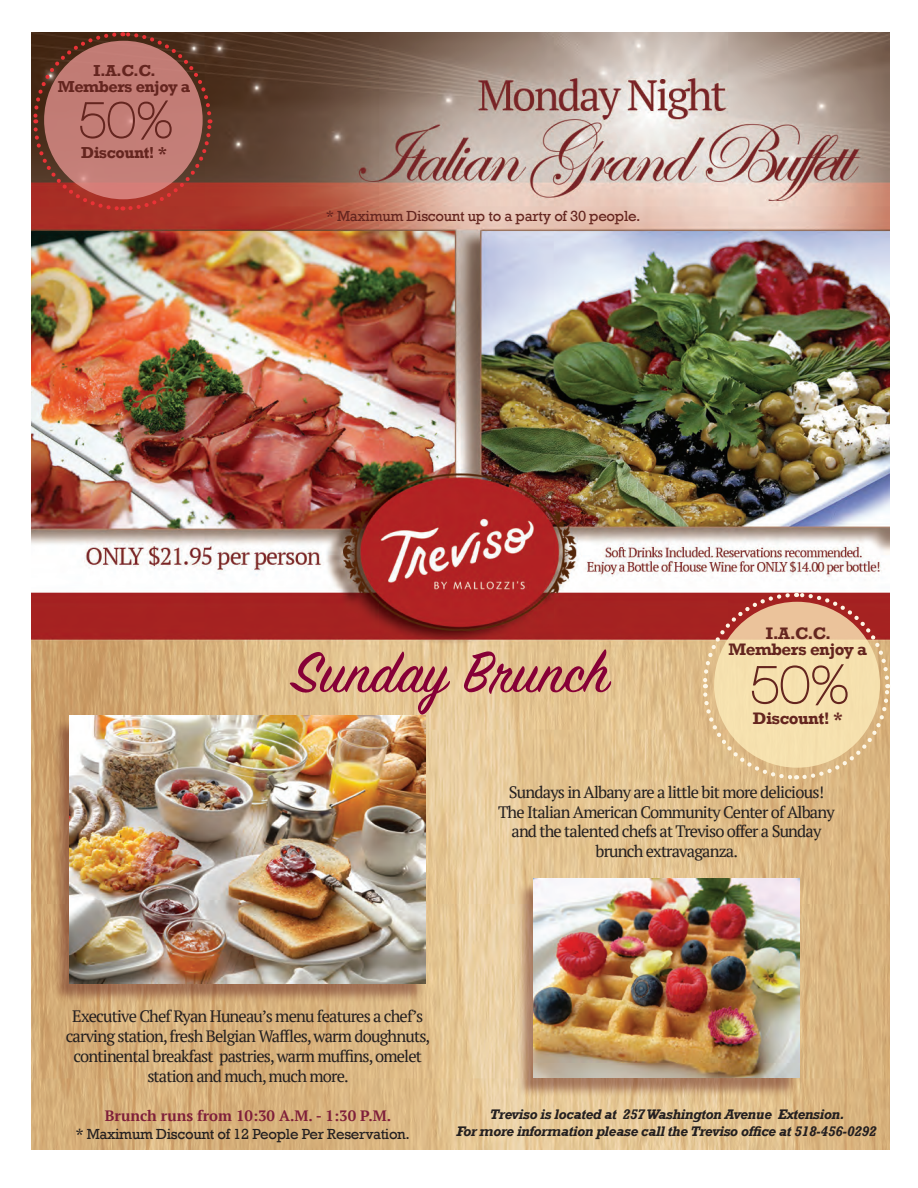
<style>
.page{position:relative;width:918px;height:1188px;background:#fff}
.page>*{position:absolute;margin:0;border:0;box-sizing:border-box;transform-origin:0 0}
.t1{font:63.45px "Sign Painter House Script";letter-spacing:.01em;color:#860037}
.t2{font:55.5px "Aovel Sans";color:#64251f}
.t3{font:52.95px "Aovel Sans";color:#64251f}
.t4{font:700 17.1px/16.8px "Rockwell";letter-spacing:-.03em;color:#64251f;text-align:center}
.t5{font:16.5px/19.8px "PT Serif";letter-spacing:-.05em;color:#231f20;text-align:center}
.t6{font:700 16.35px/16px "Rockwell";letter-spacing:-.03em;color:#64251f;text-align:center}
.t7{font:15px "Rockwell";letter-spacing:-.02em;color:#231f20}
.t8{font:15px "Rockwell";letter-spacing:-.02em;color:#64251f}
.t9{font:700 15px "PT Serif";color:#7f1f3a}
.t10{font:italic 700 14.25px "Rockwell";letter-spacing:-.03em;color:#231f20}
.t11{font:900 12px "Arial";letter-spacing:.035em;color:#231f20;scale:1.2 1}
.t12{font:12px "Myriad Pro";letter-spacing:.035em;color:#231f20;scale:1.2 1}
.s1{font-family:"Myriad Pro";font-weight:400;font-size:18px}
.s2{font-family:"Myriad Pro";font-weight:400}
</style>
<div class="page">
<img style="left:32px;top:32px;width:857px;height:1118px">
<svg style="left:31px;top:32px;width:183px;height:181px;background:#a35e54"></svg>
<svg style="left:701px;top:591px;width:189px;height:191px;background:#e4bb91"></svg>
<div style="left:52px;top:720px;width:373px;height:283px;background:#64251f;opacity:.48"></div>
<img style="left:70px;top:716px;width:356px;height:267px">
<div style="left:517px;top:882px;width:281px;height:215px;background:#64251f;opacity:.48"></div>
<img style="left:534px;top:878px;width:265px;height:199px">
<p class="t6" style="left:58px;top:62px;width:134px">I.A.C.C.<br>Members enjoy a</p>
<h3 class="t3" style="left:79px;top:89px;width:96px">50%</h3>
<p class="t6" style="left:81px;top:144px;width:88px">Discount! *</p>
<p class="t8" style="left:326px;top:207px;width:316px">* Maximum Discount up to a party of 30 people.</p>
<h1 class="t1" style="left:292px;top:633px;width:318px">Sunday Brunch</h1>
<p class="t4" style="left:729px;top:624px;width:140px">I.A.C.C.<br>Members enjoy a</p>
<h2 class="t2" style="left:750px;top:652px;width:100px">50%</h2>
<p class="t4" style="left:753px;top:710px;width:92px">Discount! *</p>
<p class="t5" style="left:498px;top:782px;width:338px">Sundays in Albany are a little bit more delicious!<br>The Italian American Community Center of Albany and the talented chefs at Treviso offer a Sunday brunch extravaganza.</p>
<p class="t5" style="left:66px;top:1006px;width:366px">Executive Chef Ryan Huneau’s menu features a chef’s carving station, fresh Belgian Waffles, warm doughnuts, continental breakfast pastries, warm muffins, omelet station and much, much more.</p>
<p class="t9" style="left:105px;top:1106px;width:288px">Brunch runs from 10:30 A.M. - 1:30 P.M.</p>
<p class="t10" style="left:490px;top:1106px;width:356px">Treviso is located at 257 Washington Avenue Extension.</p>
<p class="t7" style="left:76px;top:1126px;width:336px">* Maximum Discount of 12 People Per Reservation.</p>
<p class="t10" style="left:456px;top:1123px;width:421px">For more information please call the Treviso office at 518-456-0292</p>
<p class="t11" style="left:53px;top:1123px;width:137px">SIAMO QUI <span class="s1">I</span> <span class="s2">P. 17</span></p>
<p class="t12" style="left:230px;top:1125px;width:96px">SEPTEMBER 2018</p>
</div>
